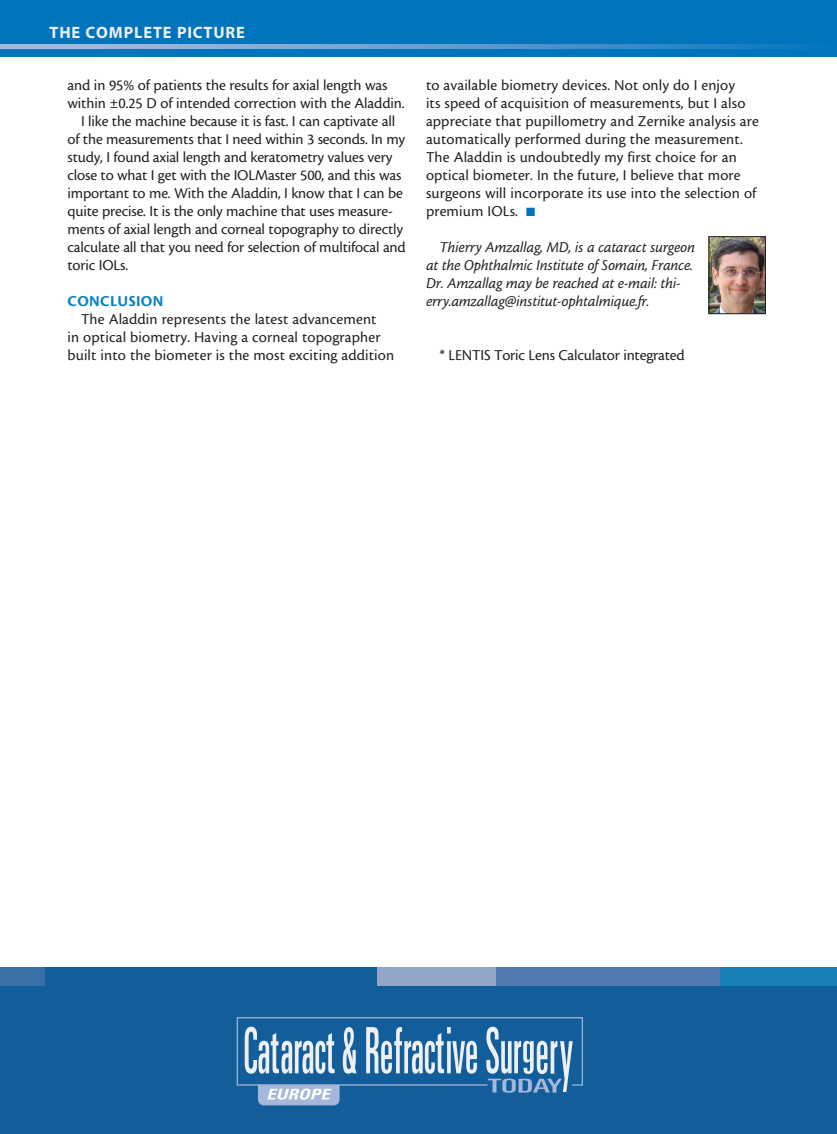
<style>
.page{position:relative;width:837px;height:1134px;background:#fff}
.page>*{position:absolute;margin:0;border:0;box-sizing:border-box;transform-origin:0 0}
.t1{font:16.5px "Myriad MM 700 600";letter-spacing:.05em;color:#edeff0}
.crst_dept_body{font:15.75px/18px "Cronos MM 408 10";letter-spacing:-.005em;color:#231f20}
.crst_dept_body-2{font:15.75px/18px "Cronos MM It 408 10";letter-spacing:-.005em;color:#231f20}
.crst_dept_subhead{font:15.75px "Cronos MM 700 10";letter-spacing:.025em;color:#0c80c2}
.s1{color:#0075bd}
</style>
<div class="page">
<div style="left:0;top:0;width:837px;height:57px;background:#0075bd"></div>
<svg style="left:0;top:45px;width:803px;height:4px;background:#679ece"></svg>
<img style="left:711px;top:238px;width:53px;height:74px">
<div style="left:709px;top:236px;width:57px;height:78px;border:1px solid #231f20"></div>
<div style="left:0;top:986px;width:837px;height:148px;background:#125e9b"></div>
<svg style="left:237px;top:1017px;width:346px;height:88px"></svg>
<div style="left:42px;top:968px;width:336px;height:18px;background:#125e9b"></div>
<div style="left:0;top:968px;width:44px;height:18px;background:#3970a8"></div>
<div style="left:378px;top:968px;width:118px;height:18px;background:#92a6c7"></div>
<div style="left:718px;top:968px;width:119px;height:18px;background:#167fb5"></div>
<div style="left:496px;top:968px;width:224px;height:18px;background:#517baf"></div>
<p class="t1" style="left:49px;top:25px;width:197px">THE COMPLETE PICTURE</p>
<p class="crst_dept_body" style="left:68px;top:76px;width:339px">and in 95% of patients the results for axial length was within ±0.25 D of intended correction with the Aladdin.</p>
<p class="crst_dept_body" style="left:68px;top:112px;width:340px;text-indent:14px">I like the machine because it is fast. I can captivate all of the measurements that I need within 3 seconds. In my study, I found axial length and keratometry values very close to what I get with the IOLMaster 500, and this was important to me. With the Aladdin, I know that I can be quite precise. It is the only machine that uses measure&shy;ments of axial length and corneal topography to directly calculate all that you need for selection of multifocal and toric IOLs.</p>
<p class="crst_dept_subhead" style="left:68px;top:293px;width:97px">CONCLUSION</p>
<p class="crst_dept_body" style="left:68px;top:310px;width:328px;text-indent:14px">The Aladdin represents the latest advancement<br>in optical biometry. Having a corneal topographer built into the biometer is the most exciting addition</p>
<p class="crst_dept_body" style="left:426px;top:76px;width:334px">to available biometry devices. Not only do I enjoy<br>its speed of acquisition of measurements, but I also appreciate that pupillometry and Zernike analysis are automatically performed during the measurement.<br>The Aladdin is undoubtedly my first choice for an optical biometer. In the future, I believe that more surgeons will incorporate its use into the selection of premium IOLs. <span class="s1">■</span></p>
<p class="crst_dept_body-2" style="left:426px;top:238px;width:270px;text-indent:14px">Thierry Amzallag, MD, is a cataract surgeon at the Ophthalmic Institute of Somain, France.<br>Dr. Amzallag may be reached at e-mail: thi&shy;erry.amzallag@institut-ophtalmique.fr.</p>
<p class="crst_dept_body" style="left:440px;top:346px;width:247px">* LENTIS Toric Lens Calculator integrated</p>
</div>
